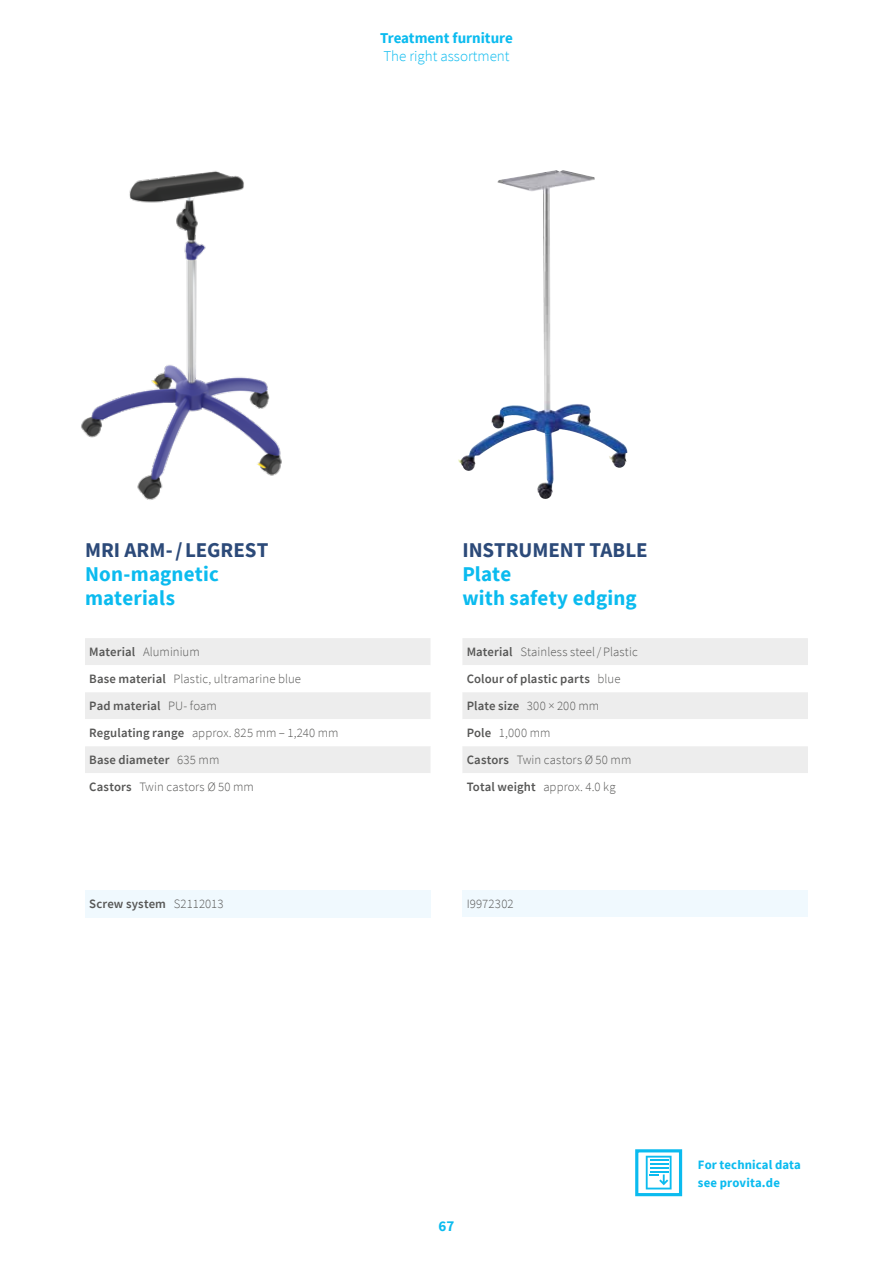
<style>
.page{position:relative;width:893px;height:1263px;background:#fff}
.page>*{position:absolute;margin:0;border:0;box-sizing:border-box;transform-origin:0 0}
.t1{font:700 21px/24px "Source Sans Pro";letter-spacing:.005em;color:#0bbbef}
.t2{font:700 21px "Source Sans Pro";color:#2c4a79}
.t3{font:700 15px "Source Sans Pro";color:#0bbbef}
.t4{font:300 15px "Source Sans Pro";color:#0bbbef}
.t5{font:300 12.75px/27px "Source Sans Pro";letter-spacing:.005em;color:#575756}
.t6{font:700 12.75px/18px "Source Sans Pro";letter-spacing:.01em;color:#0bbbef}
.t7{font:600 12.75px "Source Sans Pro";letter-spacing:.01em;color:#575756}
.s1{font-weight:600}
.s2{font-weight:300}
</style>
<div class="page">
<div style="left:462px;top:890px;width:346px;height:27px;background:#f0f9fe"></div>
<div style="left:462px;top:638px;width:346px;height:27px;background:#ededed"></div>
<svg style="left:462px;top:692px;width:346px;height:81px;fill:#ededed"></svg>
<img style="left:497px;top:170px;width:59px;height:241px">
<div style="left:85px;top:890px;width:346px;height:27px;background:#f0f9fe"></div>
<div style="left:85px;top:638px;width:345px;height:27px;background:#ededed"></div>
<svg style="left:85px;top:692px;width:345px;height:81px;fill:#ededed"></svg>
<div style="left:635px;top:1149px;width:47px;height:47px;border:3px solid #0bbbef"></div>
<svg style="left:646px;top:1156px;width:26px;height:33px"></svg>
<img style="left:81px;top:171px;width:201px;height:329px">
<p class="t3" style="left:380px;top:28px;width:134px">Treatment furniture</p>
<p class="t4" style="left:383px;top:47px;width:128px">The right assortment</p>
<h1 class="t2" style="left:85px;top:536px;width:185px">MRI ARM-/LEGREST</h1>
<h1 class="t1" style="left:85px;top:562px;width:135px">Non-magnetic materials</h1>
<p class="t5" style="left:89px;top:638px;width:251px"><span class="s1">Material</span> Aluminium<br><span class="s1">Base material</span> Plastic, ultramarine blue<br><span class="s1">Pad material</span> PU- foam<br><span class="s1">Regulating range</span> approx. 825 mm – 1,240 mm<br><span class="s1">Base diameter</span> 635 mm<br><span class="s1">Castors</span> Twin castors Ø 50 mm</p>
<p class="t7" style="left:89px;top:896px;width:136px">Screw system <span class="s2">S2112013</span></p>
<h1 class="t2" style="left:462px;top:536px;width:187px">INSTRUMENT TABLE</h1>
<h1 class="t1" style="left:462px;top:562px;width:176px">Plate<br>with safety edging</h1>
<p class="t5" style="left:467px;top:638px;width:173px"><span class="s1">Material</span> Stainless steel/Plastic<br><span class="s1">Colour of plastic parts</span> blue<br><span class="s1">Plate size</span> 300 × 200 mm<br><span class="s1">Pole</span> 1,000 mm<br><span class="s1">Castors</span> Twin castors Ø 50 mm<br><span class="s1">Total weight</span> approx. 4.0 kg</p>
<p class="t5" style="left:467px;top:890px;width:48px">I9972302</p>
<p class="t3" style="left:439px;top:1216px;width:17px">67</p>
<p class="t6" style="left:698px;top:1156px;width:105px">For technical data see provita.de</p>
</div>
